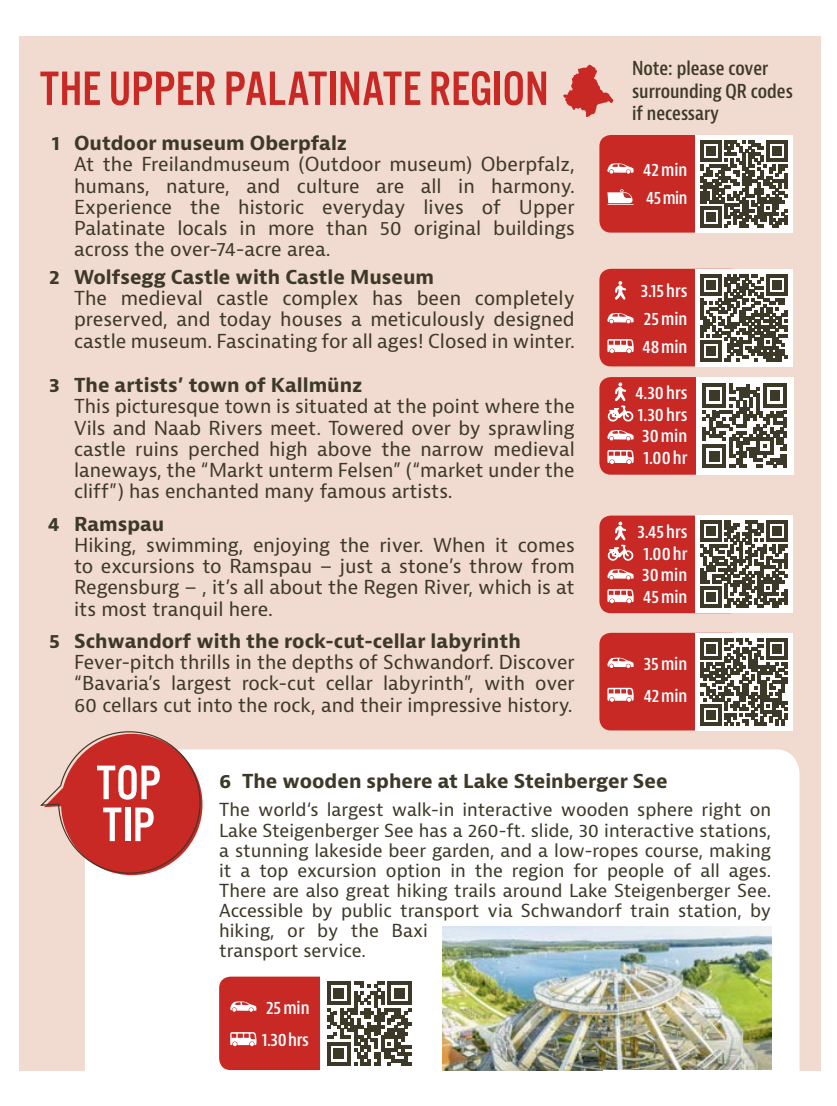
<style>
.page{position:relative;width:837px;height:1106px;background:#fff}
.page>*{position:absolute;margin:0;border:0;box-sizing:border-box;transform-origin:0 0}
.t1{font:50.25px/42px "Alternate Got No 3 D";letter-spacing:.005em;color:#fff}
.t2{font:50px "Alternate Got No 3 D";color:#c82925}
.t3{font:18.75px/21.2px "Bernina Sans";color:#3d3928}
.t4{font:600 condensed 18.75px/22.5px "Bernina Sans";color:#3d3928}
.t5{font:700 18.75px "Bernina Sans";color:#3d3928}
.t6{font:17.5px/20px "Bernina Sans";color:#3d3928}
.t7{font:600 condensed 17.5px/28px "Bernina Sans";color:#fff}
.s1{font-family:"Bernino Sans";font-weight:700}
.s2{font-weight:700}
</style>
<div class="page">
<div style="left:19px;top:36px;width:801px;height:1034px;background:#f1dacf"></div>
<svg style="left:563px;top:65px;width:50px;height:52px"></svg>
<div style="left:85px;top:749px;width:714px;height:322px;background:#fff"></div>
<svg style="left:40px;top:731px;width:162px;height:144px"></svg>
<img style="left:442px;top:926px;width:328px;height:144px">
<div style="left:219px;top:976px;width:142px;height:94px;background:#c82925;border-radius:11px"></div>
<div style="left:320px;top:974px;width:98px;height:98px;background:#fff"></div>
<svg style="left:327px;top:981px;width:84px;height:84px"></svg>
<div style="left:599px;top:135px;width:142px;height:98px;background:#c82925;border-radius:11px"></div>
<div style="left:695px;top:135px;width:97px;height:98px;background:#fff"></div>
<svg style="left:700px;top:140px;width:87px;height:87px"></svg>
<div style="left:599px;top:269px;width:142px;height:97px;background:#c82925;border-radius:11px"></div>
<div style="left:695px;top:269px;width:97px;height:97px;background:#fff"></div>
<svg style="left:700px;top:274px;width:87px;height:87px"></svg>
<div style="left:599px;top:377px;width:142px;height:97px;background:#c82925;border-radius:11px"></div>
<div style="left:695px;top:377px;width:98px;height:97px;background:#fff"></div>
<svg style="left:702px;top:384px;width:84px;height:84px"></svg>
<div style="left:599px;top:515px;width:142px;height:98px;background:#c82925;border-radius:11px"></div>
<div style="left:695px;top:515px;width:97px;height:98px;background:#fff"></div>
<svg style="left:700px;top:521px;width:87px;height:87px"></svg>
<hr style="left:784px;top:590px;width:3px;height:15px;background:#3d3928">
<div style="left:599px;top:633px;width:142px;height:97px;background:#c82925;border-radius:11px"></div>
<div style="left:695px;top:633px;width:97px;height:97px;background:#fff"></div>
<svg style="left:700px;top:638px;width:87px;height:87px"></svg>
<div style="left:603px;top:1070px;width:178px;height:36px;background:#fff"></div>
<svg style="left:230px;top:1032px;width:26px;height:14px"></svg>
<svg style="left:230px;top:1001px;width:26px;height:10px"></svg>
<svg style="left:607px;top:163px;width:26px;height:11px"></svg>
<svg style="left:607px;top:189px;width:26px;height:16px"></svg>
<svg style="left:615px;top:281px;width:11px;height:19px"></svg>
<svg style="left:607px;top:313px;width:26px;height:10px"></svg>
<svg style="left:607px;top:339px;width:26px;height:14px"></svg>
<svg style="left:607px;top:382px;width:26px;height:58px"></svg>
<svg style="left:607px;top:450px;width:26px;height:14px"></svg>
<svg style="left:607px;top:521px;width:26px;height:58px"></svg>
<svg style="left:607px;top:589px;width:26px;height:14px"></svg>
<svg style="left:607px;top:657px;width:26px;height:11px"></svg>
<svg style="left:607px;top:687px;width:26px;height:15px"></svg>
<h2 class="t2" style="left:40px;top:62px;width:510px">THE UPPER PALATINATE REGION</h2>
<p class="t3" style="left:74px;top:133px;width:502px;text-indent:-22px"><span class="s1">1</span> <span class="s2">Outdoor museum Oberpfalz<br></span>At the Freilandmuseum (Outdoor museum) Oberpfalz, humans, nature, and culture are all in harmony.<br>Experience the historic everyday lives of Upper Palatinate locals in more than 50 original buildings across the over-74-acre area.</p>
<p class="t3" style="left:74px;top:267px;width:502px;text-indent:-25px"><span class="s1">2</span> <span class="s2">Wolfsegg Castle with Castle Museum<br></span>The medieval castle complex has been completely preserved, and today houses a meticulously designed castle museum. Fascinating for all ages! Closed in winter.</p>
<p class="t3" style="left:74px;top:375px;width:502px;text-indent:-25px"><span class="s1">3</span> <span class="s2">The artists’ town of Kallmünz<br></span>This picturesque town is situated at the point where the Vils and Naab Rivers meet. Towered over by sprawling castle ruins perched high above the narrow medieval laneways, the “Markt unterm Felsen” (“market under the cliff”) has enchanted many famous artists.</p>
<p class="t3" style="left:74px;top:513px;width:502px;text-indent:-26px"><span class="s1">4</span> <span class="s2">Ramspau<br></span>Hiking, swimming, enjoying the river. When it comes to excursions to Ramspau – just a stone’s throw from Regensburg – , it’s all about the Regen River, which is at its most tranquil here.</p>
<p class="t3" style="left:74px;top:631px;width:502px;text-indent:-25px"><span class="s1">5</span> <span class="s2">Schwandorf with the rock-cut-cellar labyrinth </span>Fever-pitch thrills in the depths of Schwandorf. Discover “Bavaria’s largest rock-cut cellar labyrinth”, with over 60 cellars cut into the rock, and their impressive history.</p>
<p class="t4" style="left:631px;top:58px;width:162px">Note: please cover surrounding QR codes if necessary</p>
<p class="t7" style="left:643px;top:155px;width:46px">42min<br>45min</p>
<p class="t7" style="left:640px;top:277px;width:48px;text-align:justify">3.15hrs 25min 48min</p>
<p class="t7" style="left:635px;top:379px;width:53px">4.30hrs</p>
<p class="t7" style="left:642px;top:425px;width:47px;line-height:21.8px">30min<br>1.00hr</p>
<p class="t7" style="left:637px;top:401px;width:51px">1.30hrs</p>
<p class="t7" style="left:637px;top:518px;width:51px">3.45hrs</p>
<p class="t7" style="left:642px;top:564px;width:47px;line-height:21.8px">30min<br>45min</p>
<p class="t7" style="left:643px;top:540px;width:46px">1.00hr</p>
<p class="t7" style="left:643px;top:648px;width:45px;line-height:32px">35min<br>42min</p>
<h1 class="t1" style="left:97px;top:763px;width:66px">TOP<br>TIP</h1>
<p class="t5" style="left:219px;top:769px;width:450px">6 The wooden sphere at Lake Steinberger See</p>
<p class="t6" style="left:219px;top:800px;width:553px">The world‘s largest walk-in interactive wooden sphere right on Lake Steigenberger See has a 260-ft. slide, 30 interactive stations, a stunning lakeside beer garden, and a low-ropes course, making it a top excursion option in the region for people of all ages.<br>There are also great hiking trails around Lake Steigenberger See.<br>Accessible by public transport via Schwandorf train station, by hiking, or by the Baxi<br>transport service.</p>
<p class="t7" style="left:266px;top:993px;width:45px">25min</p>
<p class="t7" style="left:261px;top:1026px;width:49px">1.30hrs</p>
</div>
